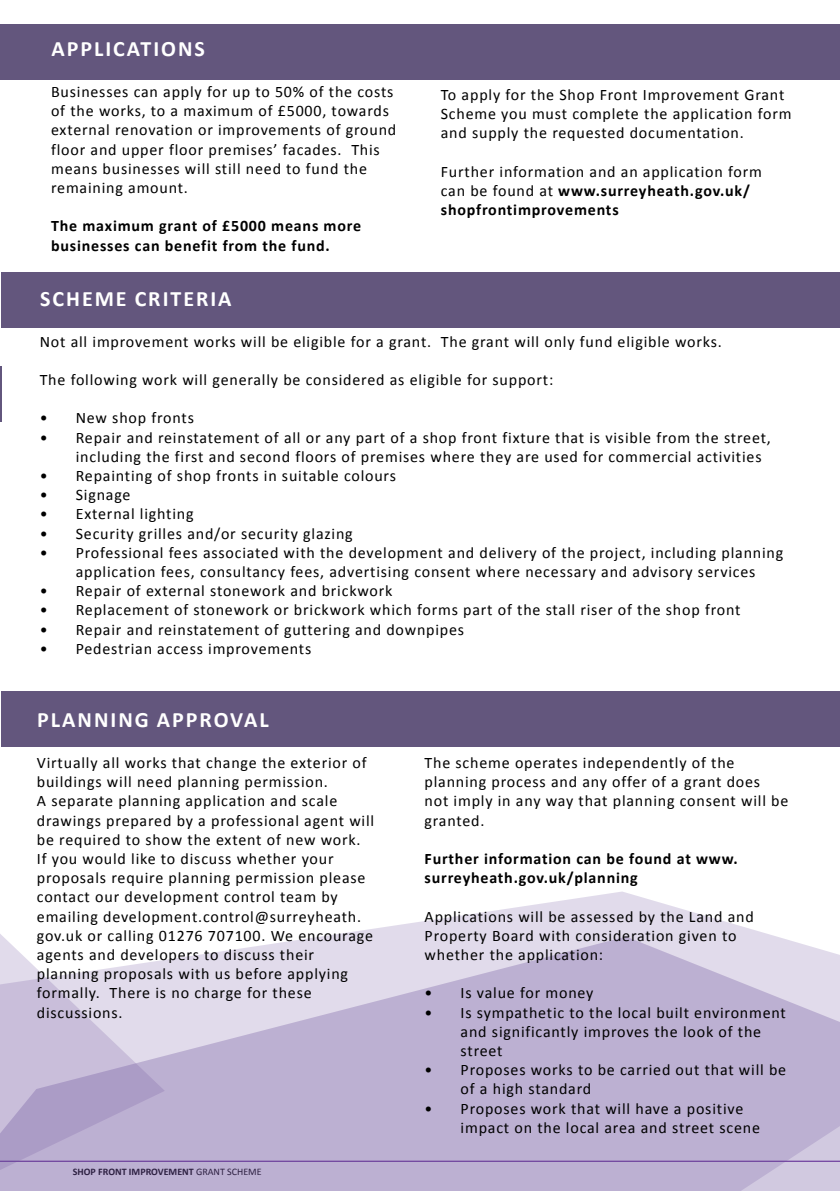
<style>
.page{position:relative;width:840px;height:1191px;background:#fff}
.page>*{position:absolute;margin:0;border:0;box-sizing:border-box;transform-origin:0 0}
.t1{font:700 22px "Calibri";letter-spacing:.09em;color:#fff}
.t2{font:16px/19.2px "Calibri";letter-spacing:.05em;color:#000}
.t3{font:700 16px/19.2px "Calibri";letter-spacing:.05em;color:#000}
.t4{font:700 10px "Calibri";color:#000}
.s1{font-weight:700}
.s2{font-weight:400}
</style>
<div class="page">
<div style="left:1px;top:272px;width:838px;height:55px;background:#63567d"></div>
<div style="left:1px;top:692px;width:838px;height:55px;background:#63567d"></div>
<svg style="left:0;top:891px;width:839px;height:300px;background:#cdc3dd"></svg>
<hr style="left:0;top:366px;width:1px;height:55px;background:#62567d">
<hr style="left:0;top:24px;width:1px;height:55px;background:#63567d">
<div style="left:1px;top:24px;width:838px;height:55px;background:#63567d"></div>
<h1 class="t1" style="left:51px;top:35px;width:155px">APPLICATIONS</h1>
<p class="t2" style="left:51px;top:82px;width:346px">Businesses can apply for up to 50% of the costs of the works, to a maximum of £5000, towards external renovation or improvements of ground floor and upper floor premises’ facades. This means businesses will still need to fund the remaining amount.</p>
<p class="t3" style="left:51px;top:216px;width:311px">The maximum grant of £5000 means more businesses can benefit from the fund.</p>
<p class="t2" style="left:440px;top:85px;width:352px">To apply for the Shop Front Improvement Grant<br>Scheme you must complete the application form and supply the requested documentation.</p>
<p class="t2" style="left:440px;top:162px;width:322px">Further information and an application form can be found at <span class="s1">www.surreyheath.gov.uk/ shopfrontimprovements</span></p>
<h1 class="t1" style="left:40px;top:284px;width:193px">SCHEME CRITERIA</h1>
<p class="t2" style="left:40px;top:332px;width:683px">Not all improvement works will be eligible for a grant. The grant will only fund eligible works.</p>
<p class="t2" style="left:40px;top:370px;width:515px">The following work will generally be considered as eligible for support:</p>
<p class="t2" style="left:40px;top:408px;width:156px">• New shop fronts</p>
<p class="t2" style="left:76px;top:428px;width:696px;text-indent:-36px">• Repair and reinstatement of all or any part of a shop front fixture that is visible from the street, including the first and second floors of premises where they are used for commercial activities</p>
<p class="t2" style="left:40px;top:466px;width:357px">• Repainting of shop fronts in suitable colours</p>
<p class="t2" style="left:40px;top:485px;width:92px">• Signage</p>
<p class="t2" style="left:40px;top:504px;width:155px">• External lighting</p>
<p class="t2" style="left:40px;top:524px;width:314px">• Security grilles and/or security glazing</p>
<p class="t2" style="left:40px;top:543px;width:744px;text-align:center">• Professional fees associated with the development and delivery of the project, including planning application fees, consultancy fees, advertising consent where necessary and advisory services</p>
<p class="t2" style="left:40px;top:581px;width:354px">• Repair of external stonework and brickwork</p>
<p class="t2" style="left:40px;top:600px;width:701px">• Replacement of stonework or brickwork which forms part of the stall riser of the shop front</p>
<p class="t2" style="left:40px;top:620px;width:425px">• Repair and reinstatement of guttering and downpipes</p>
<p class="t2" style="left:40px;top:639px;width:273px">• Pedestrian access improvements</p>
<h1 class="t1" style="left:37px;top:705px;width:233px">PLANNING APPROVAL</h1>
<p class="t2" style="left:37px;top:753px;width:338px">Virtually all works that change the exterior of buildings will need planning permission.<br>A separate planning application and scale drawings prepared by a professional agent will be required to show the extent of new work.<br>If you would like to discuss whether your proposals require planning permission please contact our development control team by emailing development.control@surreyheath. gov.uk or calling 01276 707100. We encourage agents and developers to discuss their planning proposals with us before applying formally. There is no charge for these discussions.</p>
<p class="t2" style="left:424px;top:753px;width:365px">The scheme operates independently of the planning process and any offer of a grant does<br>not imply in any way that planning consent will be granted.</p>
<p class="t3" style="left:424px;top:849px;width:314px">Further information can be found at www. surreyheath.gov.uk/planning</p>
<p class="t2" style="left:424px;top:906px;width:330px">Applications will be assessed by the Land and<br>Property Board with consideration given to whether the application:</p>
<p class="t2" style="left:424px;top:983px;width:170px">• Is value for money</p>
<p class="t2" style="left:460px;top:1002px;width:326px;text-indent:-36px">• Is sympathetic to the local built environment and significantly improves the look of the street</p>
<p class="t2" style="left:460px;top:1060px;width:327px;text-indent:-36px">• Proposes works to be carried out that will be of a high standard</p>
<p class="t2" style="left:460px;top:1098px;width:301px;text-indent:-36px">• Proposes work that will have a positive impact on the local area and street scene</p>
<p class="t4" style="left:73px;top:1165px;width:190px">SHOP FRONT IMPROVEMENT <span class="s2">GRANT SCHEME</span></p>
</div>
